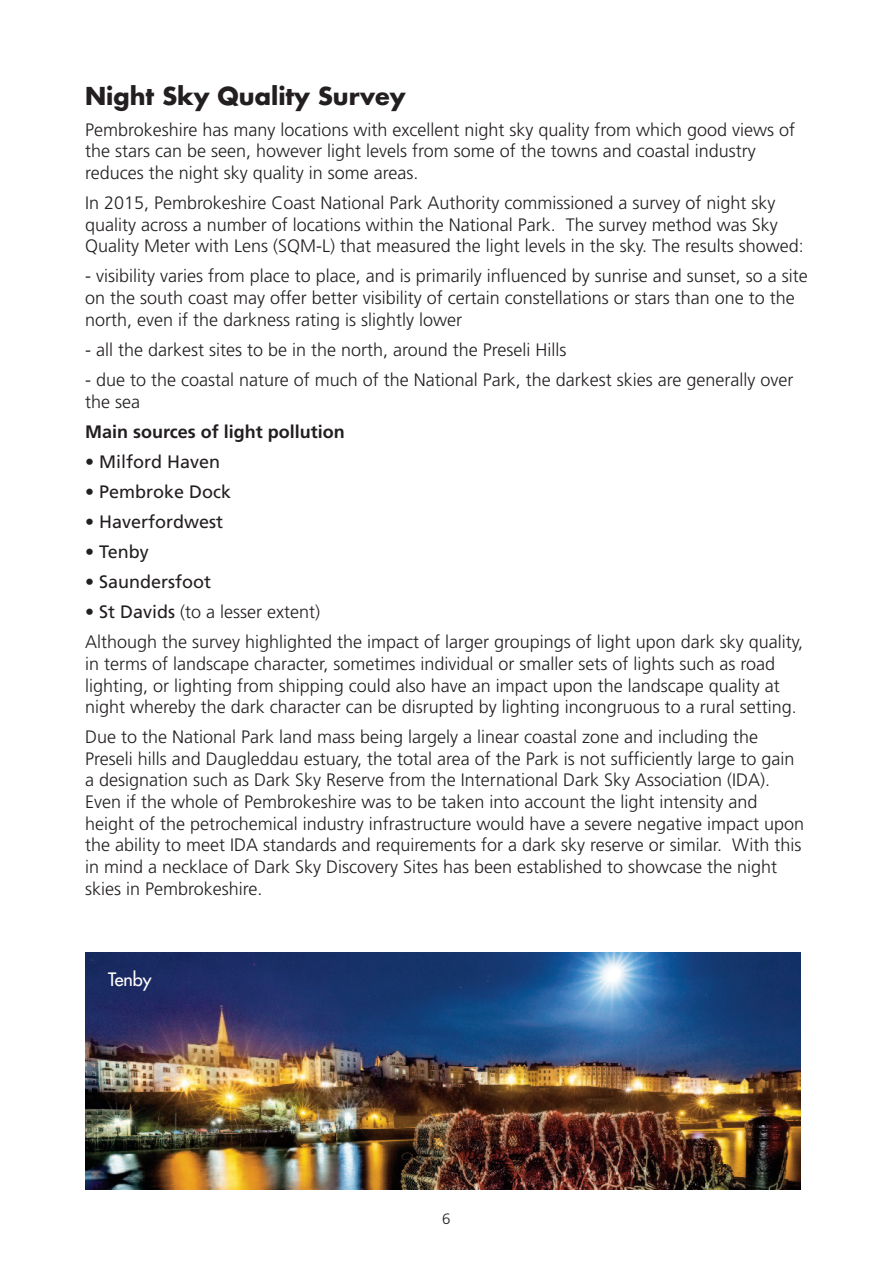
<style>
.page{position:relative;width:893px;height:1263px;background:#fff}
.page>*{position:absolute;margin:0;border:0;box-sizing:border-box;transform-origin:0 0}
.t1{font:700 24px "Futura Std";color:#231f20}
.t2{font:300 18px/21.6px "Frutiger";color:#231f20}
.t3{font:18px "Frutiger";color:#231f20}
.t4{font:700 18px "Frutiger";color:#231f20}
.t5{font:500 18px "Futura Std";color:#fff}
.t6{font:300 15px "Frutiger";color:#231f20}
.s1{font-weight:400}
</style>
<div class="page">
<img style="left:85px;top:952px;width:716px;height:237px">
<h1 class="t1" style="left:85px;top:85px;width:322px">Night Sky Quality Survey</h1>
<p class="t2" style="left:85px;top:120px;width:712px">Pembrokeshire has many locations with excellent night sky quality from which good views of the stars can be seen, however light levels from some of the towns and coastal industry reduces the night sky quality in some areas.</p>
<p class="t2" style="left:85px;top:193px;width:720px">In 2015, Pembrokeshire Coast National Park Authority commissioned a survey of night sky quality across a number of locations within the National Park. The survey method was Sky<br>Quality Meter with Lens (SQM-L) that measured the light levels in the sky. The results showed:</p>
<p class="t2" style="left:85px;top:267px;width:724px">- visibility varies from place to place, and is primarily influenced by sunrise and sunset, so a site on the south coast may offer better visibility of certain constellations or stars than one to the north, even if the darkness rating is slightly lower</p>
<p class="t2" style="left:85px;top:340px;width:483px">- all the darkest sites to be in the north, around the Preseli Hills</p>
<p class="t2" style="left:85px;top:370px;width:710px">- due to the coastal nature of much of the National Park, the darkest skies are generally over the sea</p>
<p class="t4" style="left:85px;top:424px;width:261px">Main sources of light pollution</p>
<p class="t3" style="left:85px;top:454px;width:137px">• Milford Haven</p>
<p class="t3" style="left:85px;top:484px;width:148px">• Pembroke Dock</p>
<p class="t3" style="left:85px;top:514px;width:140px">• Haverfordwest</p>
<p class="t3" style="left:85px;top:544px;width:65px">• Tenby</p>
<p class="t3" style="left:85px;top:575px;width:128px">• Saundersfoot</p>
<p class="t2" style="left:85px;top:598px;width:720px;line-height:30.2px"><span class="s1">• St Davids</span> (to a lesser extent)<br>Although the survey highlighted the impact of larger groupings of light upon dark sky quality,</p>
<p class="t2" style="left:85px;top:654px;width:713px">in terms of landscape character, sometimes individual or smaller sets of lights such as road lighting, or lighting from shipping could also have an impact upon the landscape quality at night whereby the dark character can be disrupted by lighting incongruous to a rural setting.</p>
<p class="t2" style="left:85px;top:728px;width:721px">Due to the National Park land mass being largely a linear coastal zone and including the Preseli hills and Daugleddau estuary, the total area of the Park is not sufficiently large to gain a designation such as Dark Sky Reserve from the International Dark Sky Association (IDA).<br>Even if the whole of Pembrokeshire was to be taken into account the light intensity and height of the petrochemical industry infrastructure would have a severe negative impact upon the ability to meet IDA standards and requirements for a dark sky reserve or similar. With this in mind a necklace of Dark Sky Discovery Sites has been established to showcase the night skies in Pembrokeshire.</p>
<p class="t5" style="left:108px;top:970px;width:45px">Tenby</p>
<p class="t6" style="left:442px;top:1212px;width:10px">6</p>
</div>
